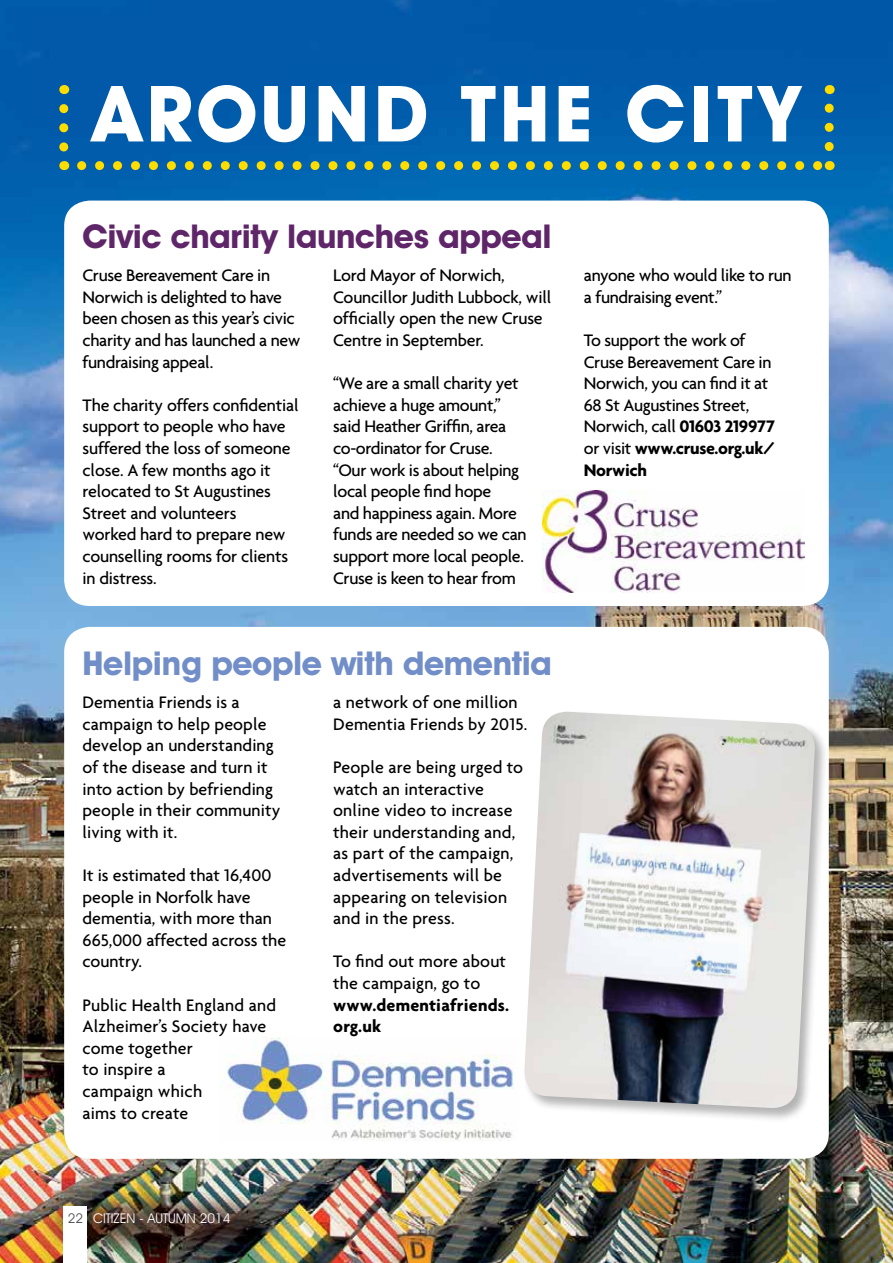
<style>
.page{position:relative;width:893px;height:1263px;background:#fff}
.page>*{position:absolute;margin:0;border:0;box-sizing:border-box;transform-origin:0 0}
.t1{font:700 78px "Avant Garde IT Cby BT";letter-spacing:.06em;color:#fff}
.t2{font:700 33px "Avant Garde IT Cby BT";letter-spacing:-.01em;color:#5f2569}
.t3{font:700 33px "Avant Garde IT Cby BT";letter-spacing:-.01em;color:#718ec8}
.t4{font:500 18px/21.6px "Agenda";letter-spacing:-.01em;color:#000}
.t5{font:500 18px/21.6px "Agenda";letter-spacing:.01em;color:#000}
.t6{font:700 18px/21.6px "Agenda";letter-spacing:.01em;color:#000}
.t7{font:13.5px "Avant Garde IT Cby BT";color:#fff}
.s1{font-weight:700}
.s2{color:#4d4d4f}
</style>
<div class="page">
<img style="left:0;top:0;width:893px;height:1263px">
<div style="left:64px;top:1206px;width:23px;height:57px;background:#fff"></div>
<svg style="left:82px;top:161px;width:738px;height:9px;background:#64936b"></svg>
<svg style="left:59px;top:109px;width:9px;height:61px"></svg>
<svg style="left:825px;top:85px;width:9px;height:62px"></svg>
<div style="left:64px;top:201px;width:765px;height:405px;background:#fff;border-radius:26px"></div>
<img style="left:543px;top:491px;width:261px;height:101px">
<div style="left:64px;top:627px;width:765px;height:532px;background:#fff;border-radius:26px"></div>
<img style="left:220px;top:1037px;width:294px;height:104px">
<div style="left:523px;top:710px;width:306px;height:412px;background:#000;opacity:.3"></div>
<img style="left:524px;top:712px;width:291px;height:397px">
<h1 class="t1" style="left:93px;top:66px;width:708px">AROUND THE CITY</h1>
<h2 class="t2" style="left:83px;top:217px;width:471px">Civic charity launches appeal</h2>
<p class="t4" style="left:83px;top:264px;width:220px">Cruse Bereavement Care in<br>Norwich is delighted to have been chosen as this year’s civic charity and has launched a new fundraising appeal.</p>
<p class="t4" style="left:83px;top:394px;width:218px">The charity offers confidential support to people who have suffered the loss of someone close. A few months ago it relocated to St Augustines<br>Street and volunteers<br>worked hard to prepare new counselling rooms for clients in distress.</p>
<p class="t4" style="left:333px;top:264px;width:220px">Lord Mayor of Norwich,<br>Councillor Judith Lubbock, will officially open the new Cruse<br>Centre in September.</p>
<p class="t4" style="left:333px;top:372px;width:195px">“We are a small charity yet achieve a huge amount,” said Heather Griffin, area co-ordinator for Cruse. “Our work is about helping local people find hope<br>and happiness again. More funds are needed so we can support more local people.<br>Cruse is keen to hear from</p>
<h2 class="t3" style="left:83px;top:643px;width:471px">Helping people with dementia</h2>
<p class="t4" style="left:83px;top:691px;width:199px">Dementia Friends is a campaign to help people develop an understanding of the disease and turn it into action by befriending people in their community living with it.</p>
<p class="t4" style="left:83px;top:864px;width:205px">It is estimated that 16,400 people in Norfolk have dementia, with more than<br>665,000 affected across the country.</p>
<p class="t5" style="left:83px;top:993px;width:195px">Public Health England and<br>Alzheimer’s Society have come together<br>to inspire a<br>campaign which<br>aims to create</p>
<p class="t5" style="left:333px;top:691px;width:196px">a network of one million<br>Dementia Friends by 2015.</p>
<p class="t5" style="left:333px;top:756px;width:191px">People are being urged to watch an interactive online video to increase their understanding and, as part of the campaign, advertisements will be appearing on television and in the press.</p>
<p class="t5" style="left:333px;top:950px;width:174px">To find out more about the campaign, go to</p>
<p class="t6" style="left:333px;top:993px;width:177px">www.dementiafriends. org.uk</p>
<p class="t4" style="left:584px;top:264px;width:209px">anyone who would like to run a fundraising event.”</p>
<p class="t4" style="left:584px;top:329px;width:192px">To support the work of<br>Cruse Bereavement Care in<br>Norwich, you can find it at<br>68 St Augustines Street,<br>Norwich, call <span class="s1">01603 219977 </span>or visit <span class="s1">www.cruse.org.uk/<br>Norwich</span></p>
<p class="t7" style="left:68px;top:1209px;width:164px"><span class="s2">22</span> CITIZEN - AUTUMN 2014</p>
</div>
